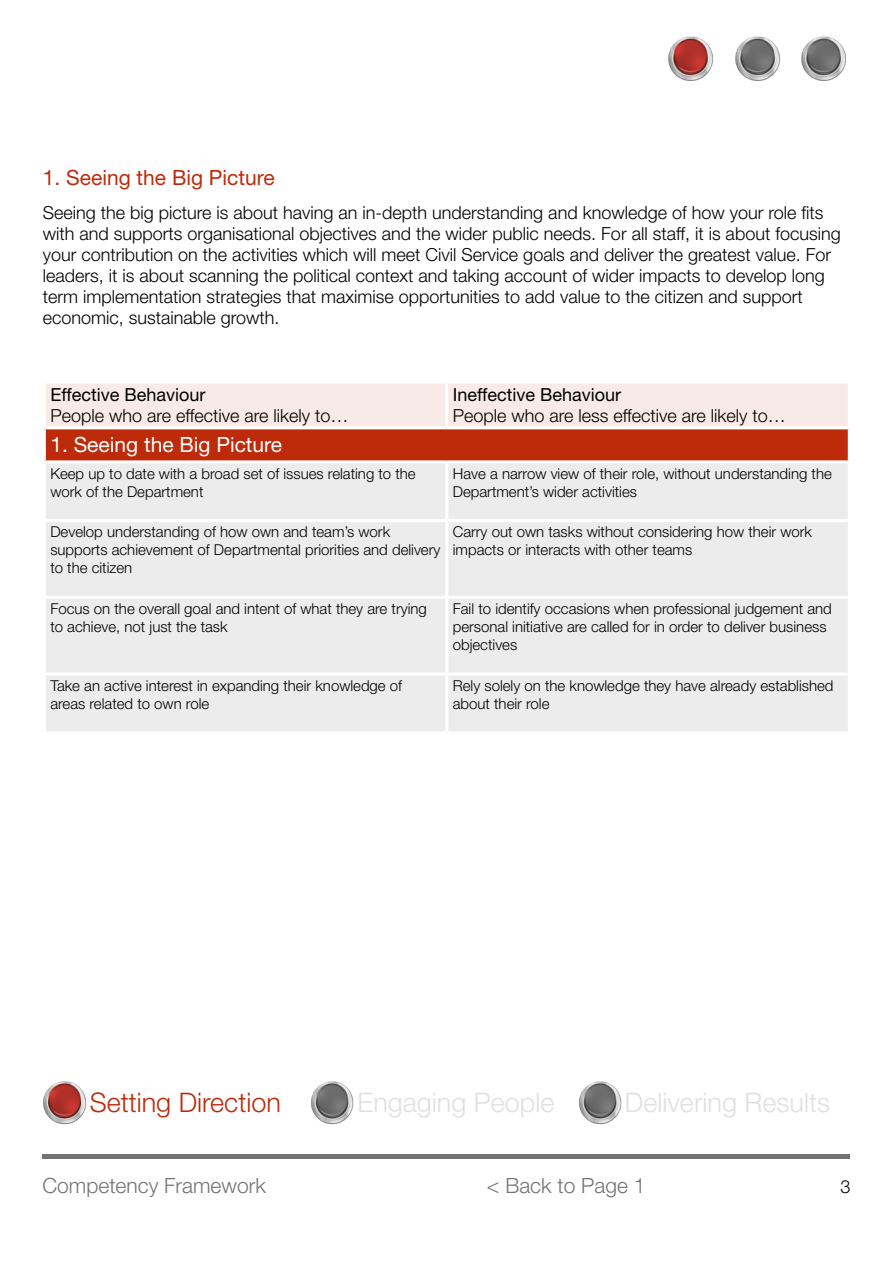
<style>
.page{position:relative;width:893px;height:1263px;background:#fff}
.page>*{position:absolute;margin:0;border:0;box-sizing:border-box;transform-origin:0 0}
.t1{font:300 27px "Helvetica Neue LT Std";color:#e0e0e0}
.t2{font:300 27px "Helvetica Neue LT Std";color:#bd2b0b}
.t3{font:300 21px "Helvetica Neue LT Std";color:#747373}
.Sub_Heading{font:21px "Helvetica Neue LT Std";color:#bd2b0b}
.SubHead_in_Table{font:21px "Helvetica Neue LT Std";color:#fff}
.t4{font:300 18px/21px "Helvetica Neue LT Std";color:#000}
.t5{font:300 15px/18px "Helvetica Neue LT Std";color:#000}
.s1{font-weight:400}
</style>
<div class="page">
<img style="left:43px;top:1081px;width:44px;height:44px">
<img style="left:311px;top:1081px;width:43px;height:44px">
<img style="left:579px;top:1081px;width:43px;height:44px">
<img style="left:668px;top:36px;width:46px;height:45px">
<img style="left:735px;top:36px;width:46px;height:45px">
<img style="left:801px;top:36px;width:46px;height:45px">
<div style="left:43px;top:1154px;width:807px;height:5px;background:#747373"></div>
<div style="left:46px;top:383px;width:802px;height:43px;background:#f8eae7"></div>
<div style="left:44px;top:428px;width:805px;height:34px;background:#bd2b0b"></div>
<div style="left:46px;top:463px;width:802px;height:268px;background:#ececec"></div>
<hr style="left:43px;top:460px;width:404px;height:3px;background:#fff">
<hr style="left:46px;top:519px;width:401px;height:3px;background:#fff">
<hr style="left:46px;top:596px;width:401px;height:3px;background:#fff">
<hr style="left:46px;top:672px;width:401px;height:3px;background:#fff">
<hr style="left:445px;top:675px;width:3px;height:56px;background:#fff">
<hr style="left:445px;top:599px;width:3px;height:73px;background:#fff">
<hr style="left:447px;top:672px;width:401px;height:3px;background:#fff">
<hr style="left:43px;top:429px;width:3px;height:31px;background:#fff">
<hr style="left:848px;top:429px;width:3px;height:31px;background:#fff">
<hr style="left:445px;top:522px;width:3px;height:74px;background:#fff">
<hr style="left:447px;top:596px;width:401px;height:3px;background:#fff">
<hr style="left:43px;top:426px;width:404px;height:3px;background:#fff">
<hr style="left:447px;top:460px;width:404px;height:3px;background:#fff">
<hr style="left:445px;top:463px;width:3px;height:56px;background:#fff">
<hr style="left:447px;top:519px;width:401px;height:3px;background:#fff">
<hr style="left:445px;top:383px;width:3px;height:43px;background:#fff">
<hr style="left:447px;top:426px;width:404px;height:3px;background:#fff">
<p class="Sub_Heading" style="left:43px;top:165px;width:233px">1. Seeing the Big Picture</p>
<p class="t4" style="left:43px;top:202px;width:799px">Seeing the big picture is about having an in-depth understanding and knowledge of how your role fits with and supports organisational objectives and the wider public needs. For all staff, it is about focusing your contribution on the activities which will meet Civil Service goals and deliver the greatest value. For leaders, it is about scanning the political context and taking account of wider impacts to develop long term implementation strategies that maximise opportunities to add value to the citizen and support economic, sustainable growth.</p>
<p class="t4" style="left:50px;top:384px;width:300px"><span class="s1">Effective Behaviour<br></span>People who are effective are likely to…</p>
<p class="t4" style="left:453px;top:384px;width:335px"><span class="s1">Ineffective Behaviour<br></span>People who are less effective are likely to…</p>
<p class="SubHead_in_Table" style="left:50px;top:432px;width:233px">1. Seeing the Big Picture</p>
<p class="t5" style="left:50px;top:464px;width:367px">Keep up to date with a broad set of issues relating to the work of the Department</p>
<p class="t5" style="left:453px;top:464px;width:381px">Have a narrow view of their role, without understanding the<br>Department’s wider activities</p>
<p class="t5" style="left:50px;top:523px;width:392px">Develop understanding of how own and team’s work supports achievement of Departmental priorities and delivery to the citizen</p>
<p class="t5" style="left:453px;top:523px;width:361px">Carry out own tasks without considering how their work impacts or interacts with other teams</p>
<p class="t5" style="left:50px;top:599px;width:378px">Focus on the overall goal and intent of what they are trying to achieve, not just the task</p>
<p class="t5" style="left:453px;top:599px;width:380px">Fail to identify occasions when professional judgement and personal initiative are called for in order to deliver business objectives</p>
<p class="t5" style="left:50px;top:676px;width:353px">Take an active interest in expanding their knowledge of areas related to own role</p>
<p class="t5" style="left:453px;top:676px;width:382px">Rely solely on the knowledge they have already established about their role</p>
<p class="t2" style="left:90px;top:1086px;width:193px">Setting Direction</p>
<p class="t1" style="left:357px;top:1086px;width:199px">Engaging People</p>
<p class="t1" style="left:625px;top:1086px;width:207px">Delivering Results</p>
<p class="t3" style="left:43px;top:1172px;width:225px">Competency Framework</p>
<p class="t4" style="left:840px;top:1176px;width:12px">3</p>
<p class="t3" style="left:487px;top:1172px;width:160px">&lt; Back to Page 1</p>
</div>
